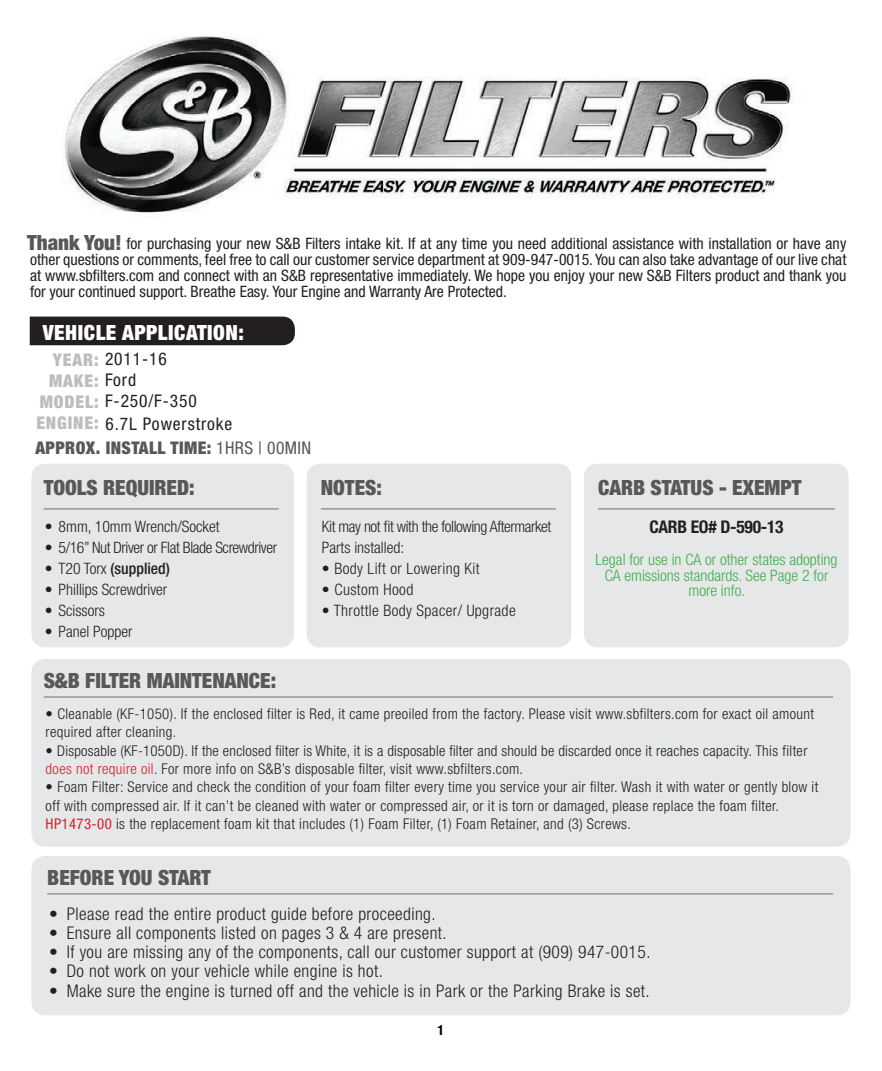
<style>
.page{position:relative;width:882px;height:1071px;background:#fff}
.page>*{position:absolute;margin:0;border:0;box-sizing:border-box;transform-origin:0 0}
.t1{font:900 condensed 21px "Helvetica Neue";color:#57585a}
.t2{font:900 condensed 21px "Helvetica Neue";letter-spacing:.025em;color:#fff}
.t3{font:300 condensed 17.5px "Helvetica Neue";letter-spacing:.025em;color:#231f20}
.t4{font:900 condensed 17.5px/24.7px "Helvetica Neue";letter-spacing:.025em;color:#57585a}
.t5{font:condensed 17.5px "Helvetica Neue";letter-spacing:.05em;color:#231f20}
.t6{font:700 condensed 17.5px "Helvetica Neue";letter-spacing:-.015em;color:#231f20}
.t7{font:900 condensed 17.5px "Helvetica Neue";color:#bcbdc0}
.t8{font:condensed 15.75px/15.8px "Helvetica Neue";color:#231f20;text-align:justify}
.t9{font:300 condensed 15.75px/21px "Helvetica Neue";letter-spacing:-.025em;color:#231f20}
.t10{font:300 condensed 15.75px/15.8px "Helvetica Neue";color:#40ae49;text-align:center}
.t11{font:300 condensed 15.75px "Helvetica Neue";color:#231f20}
.t12{font:300 condensed 15.75px "Helvetica Neue";letter-spacing:.025em;color:#231f20}
.t13{font:500 condensed 15.75px "Helvetica Neue";color:#231f20}
.t14{font:300 condensed 14.88px/18.4px "Helvetica Neue";letter-spacing:.025em;color:#231f20}
.t15{font:700 condensed 14px "Helvetica Neue";color:#000}
.s1{font-weight:900;color:#bcbdc0}
.s2{font-weight:400;color:#231f20}
.s3{color:#bcbdc0}
.s4{font-weight:400}
.s5{font-weight:300}
.s6{color:#d1232a}
.s7{font-weight:400;color:#d1232a}
</style>
<div class="page">
<div style="left:32px;top:856px;width:818px;height:159px;background:#e6e7e9;border-radius:14px"></div>
<div style="left:32px;top:659px;width:818px;height:188px;background:#e6e7e9;border-radius:14px"></div>
<hr style="left:44px;top:697px;width:789px;height:1px;background:#6c6d70">
<hr style="left:47px;top:894px;width:786px;height:1px;background:#6c6d70">
<div style="left:32px;top:464px;width:262px;height:183px;background:#e6e7e9;border-radius:14px"></div>
<div style="left:307px;top:464px;width:264px;height:183px;background:#e6e7e9;border-radius:14px"></div>
<div style="left:584px;top:464px;width:265px;height:183px;background:#e6e7e9;border-radius:14px"></div>
<hr style="left:44px;top:509px;width:235px;height:1px;background:#6c6d70">
<hr style="left:321px;top:509px;width:235px;height:1px;background:#6c6d70">
<hr style="left:598px;top:509px;width:237px;height:1px;background:#6c6d70">
<img style="left:64px;top:36px;width:730px;height:177px">
<div style="left:30px;top:317px;width:265px;height:28px;background:#231f20"></div>
<h1 class="t1" style="left:27px;top:230px;width:96px">Thank You!</h1>
<p class="t8" style="left:30px;top:236px;width:818px;text-indent:96px">for purchasing your new S&amp;B Filters intake kit. If at any time you need additional assistance with installation or have any other questions or comments, feel free to call our customer service department at 909-947-0015. You can also take advantage of our live chat at www.sbfilters.com and connect with an S&amp;B representative immediately. We hope you enjoy your new S&amp;B Filters product and thank you for your continued support. Breathe Easy. Your Engine and Warranty Are Protected.</p>
<h1 class="t2" style="left:43px;top:320px;width:203px">VEHICLE APPLICATION:</h1>
<p class="t5" style="left:53px;top:349px;width:115px"><span class="s1">YEAR:</span> 2011-16</p>
<p class="t7" style="left:49px;top:370px;width:88px">MAKE: <span class="s2">Ford</span></p>
<p class="t5" style="left:40px;top:391px;width:159px"><span class="s1">MODEL:</span> F-250/F-350</p>
<p class="t4" style="left:35px;top:411px;width:277px"><span class="s3">ENGINE:</span> <span class="s2">6.7L Powerstroke<br></span>APPROX. INSTALL TIME: <span class="s4">1HRS | 00MIN</span></p>
<h1 class="t1" style="left:44px;top:475px;width:152px">TOOLS REQUIRED:</h1>
<p class="t11" style="left:45px;top:518px;width:176px">• 8mm, 10mm Wrench/Socket</p>
<p class="t9" style="left:45px;top:537px;width:234px">• 5/16” Nut Driver or Flat Blade Screwdriver</p>
<p class="t13" style="left:45px;top:559px;width:127px"><span class="s5">• T20 Torx</span> (supplied)</p>
<p class="t11" style="left:45px;top:580px;width:124px">• Phillips Screwdriver</p>
<p class="t11" style="left:45px;top:601px;width:62px">• Scissors</p>
<p class="t11" style="left:45px;top:622px;width:89px">• Panel Popper</p>
<h1 class="t1" style="left:321px;top:475px;width:63px">NOTES:</h1>
<p class="t9" style="left:322px;top:516px;width:231px">Kit may not fit with the following Aftermarket<br>Parts installed:</p>
<p class="t12" style="left:322px;top:559px;width:159px">• Body Lift or Lowering Kit</p>
<p class="t12" style="left:322px;top:580px;width:93px">• Custom Hood</p>
<p class="t12" style="left:322px;top:601px;width:195px">• Throttle Body Spacer/ Upgrade</p>
<h1 class="t1" style="left:44px;top:668px;width:234px">S&amp;B FILTER MAINTENANCE:</h1>
<h1 class="t1" style="left:598px;top:475px;width:205px">CARB STATUS - EXEMPT</h1>
<p class="t6" style="left:650px;top:517px;width:136px">CARB EO# D-590-13</p>
<p class="t10" style="left:596px;top:551px;width:244px">Legal for use in CA or other states adopting<br>CA emissions standards. See Page 2 for more info.</p>
<p class="t14" style="left:46px;top:704px;width:770px">• Cleanable (KF-1050). If the enclosed filter is Red, it came preoiled from the factory. Please visit www.sbfilters.com for exact oil amount required after cleaning.</p>
<p class="t14" style="left:46px;top:741px;width:763px">• Disposable (KF-1050D). If the enclosed filter is White, it is a disposable filter and should be discarded once it reaches capacity. This filter <span class="s6">does not require oil</span>. For more info on S&amp;B’s disposable filter, visit www.sbfilters.com.</p>
<p class="t14" style="left:46px;top:778px;width:774px">• Foam Filter: Service and check the condition of your foam filter every time you service your air filter. Wash it with water or gently blow it off with compressed air. If it can’t be cleaned with water or compressed air, or it is torn or damaged, please replace the foam filter.<br><span class="s7">HP1473-00</span> is the replacement foam kit that includes (1) Foam Filter, (1) Foam Retainer, and (3) Screws.</p>
<h1 class="t1" style="left:47px;top:865px;width:165px">BEFORE YOU START</h1>
<p class="t3" style="left:49px;top:903px;width:388px">• Please read the entire product guide before proceeding.</p>
<p class="t3" style="left:49px;top:923px;width:399px">• Ensure all components listed on pages 3 &amp; 4 are present.</p>
<p class="t3" style="left:49px;top:942px;width:603px">• If you are missing any of the components, call our customer support at (909) 947-0015.</p>
<p class="t3" style="left:49px;top:961px;width:335px">• Do not work on your vehicle while engine is hot.</p>
<p class="t3" style="left:49px;top:980px;width:602px">• Make sure the engine is turned off and the vehicle is in Park or the Parking Brake is set.</p>
<p class="t15" style="left:438px;top:1021px;width:8px">1</p>
</div>
